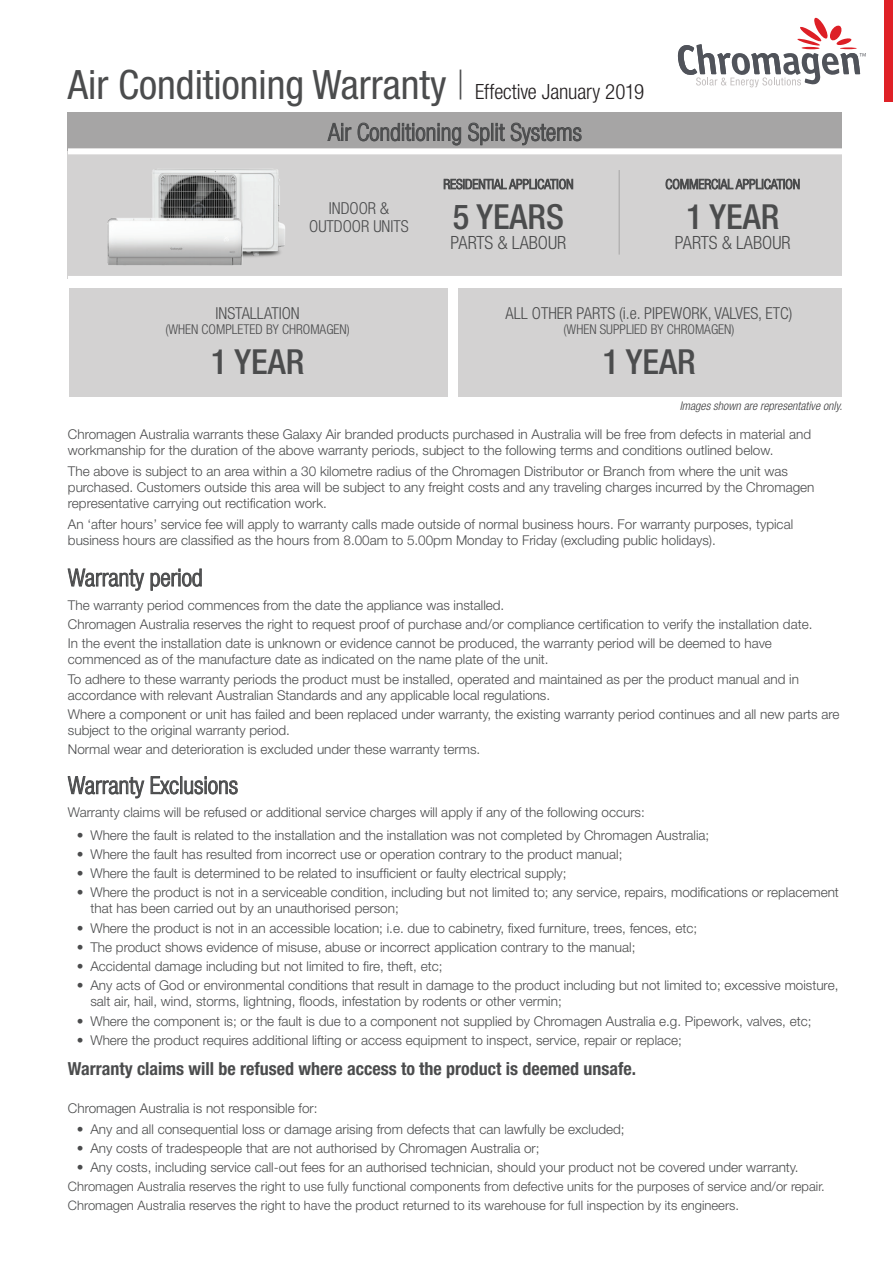
<style>
.page{position:relative;width:893px;height:1263px;background:#fff}
.page>*{position:absolute;margin:0;border:0;box-sizing:border-box;transform-origin:0 0}
.t1{font:condensed 40.5px "Helvetica Neue LT Pro";color:#4b4c4d}
.t2{font:500 condensed 34.5px "Helvetica Neue LT Pro";color:#4b4c4d}
.t3{font:300 condensed 24px "Helvetica Neue LT Pro";color:#4b4c4d}
.t4{font:300 condensed 18.3px "Helvetica Neue LT Pro";color:#4b4c4d}
.t5{font:700 condensed 18px "Helvetica Neue LT Pro";color:#4b4c4d}
.t6{font:300 condensed 16.5px/18px "Helvetica Neue LT Pro";color:#4b4c4d;text-align:center}
.t7{font:300 13.5px/16.2px "Helvetica Neue LT Pro";color:#4b4c4d}
.t8{font:300 condensed 13.5px "Helvetica Neue LT Pro";color:#4b4c4d}
.t9{font:300 13.05px/19.2px "Helvetica Neue LT Pro";color:#4b4c4d}
.t10{font:italic 300 condensed 12px "Helvetica Neue LT Pro";color:#3e3e3f}
.s1{font-weight:100}
.s2{font-weight:300;font-size:21px;color:#231f20}
</style>
<div class="page">
<div style="left:459px;top:288px;width:383px;height:109px;background:#d3d2d2"></div>
<div style="left:69px;top:288px;width:379px;height:109px;background:#d3d2d2"></div>
<div style="left:68px;top:112px;width:774px;height:39px;background:#a6a5a5"></div>
<div style="left:68px;top:151px;width:774px;height:128px;background:#d3d2d2"></div>
<div style="left:68px;top:148px;width:774px;height:6px;background:#fff"></div>
<div style="left:68px;top:276px;width:774px;height:6px;background:#fff"></div>
<svg style="left:327px;top:122px;width:134px;height:24px"></svg>
<svg style="left:468px;top:122px;width:114px;height:23px"></svg>
<svg style="left:67px;top:568px;width:135px;height:23px"></svg>
<svg style="left:67px;top:776px;width:171px;height:23px"></svg>
<hr style="left:619px;top:170px;width:1px;height:85px;background:#a6a5a5">
<svg style="left:443px;top:178px;width:130px;height:12px"></svg>
<div style="left:884px;top:0;width:9px;height:101px;background:#df2127"></div>
<svg style="left:678px;top:17px;width:188px;height:70px"></svg>
<svg style="left:665px;top:178px;width:135px;height:12px"></svg>
<img style="left:141px;top:154px;width:152px;height:103px">
<img style="left:107px;top:210px;width:144px;height:56px">
<h1 class="t1" style="left:68px;top:61px;width:578px">Air Conditioning Warranty <span class="s1">|</span> <span class="s2">Effective January 2019</span></h1>
<h3 class="t3" style="left:328px;top:118px;width:255px">Air Conditioning Split Systems</h3>
<p class="t6" style="left:309px;top:199px;width:101px">INDOOR &amp;<br>OUTDOOR UNITS</p>
<h2 class="t2" style="left:453px;top:197px;width:113px">5 YEARS</h2>
<h3 class="t4" style="left:451px;top:232px;width:117px">PARTS &amp; LABOUR</h3>
<h2 class="t2" style="left:686px;top:197px;width:95px">1 YEAR</h2>
<h3 class="t4" style="left:675px;top:232px;width:117px">PARTS &amp; LABOUR</h3>
<p class="t6" style="left:215px;top:304px;width:86px">INSTALLATION</p>
<p class="t8" style="left:165px;top:321px;width:186px">(WHEN COMPLETED BY CHROMAGEN)</p>
<h2 class="t2" style="left:211px;top:341px;width:95px">1 YEAR</h2>
<p class="t6" style="left:506px;top:304px;width:288px">ALL OTHER PARTS (i.e. PIPEWORK, VALVES, ETC)</p>
<p class="t8" style="left:564px;top:321px;width:172px">(WHEN SUPPLIED BY CHROMAGEN)</p>
<h2 class="t2" style="left:602px;top:341px;width:95px">1 YEAR</h2>
<p class="t10" style="left:680px;top:399px;width:164px">Images shown are representative only.</p>
<p class="t7" style="left:68px;top:426px;width:745px">Chromagen Australia warrants these Galaxy Air branded products purchased in Australia will be free from defects in material and workmanship for the duration of the above warranty periods, subject to the following terms and conditions outlined below.</p>
<p class="t7" style="left:68px;top:463px;width:748px">The above is subject to an area within a 30 kilometre radius of the Chromagen Distributor or Branch from where the unit was purchased. Customers outside this area will be subject to any freight costs and any traveling charges incurred by the Chromagen representative carrying out rectification work.</p>
<p class="t7" style="left:68px;top:516px;width:727px">An ‘after hours’ service fee will apply to warranty calls made outside of normal business hours. For warranty purposes, typical business hours are classified as the hours from 8.00am to 5.00pm Monday to Friday (excluding public holidays).</p>
<h3 class="t3" style="left:68px;top:564px;width:136px">Warranty period</h3>
<p class="t7" style="left:68px;top:595px;width:746px;line-height:19.2px">The warranty period commences from the date the appliance was installed.<br>Chromagen Australia reserves the right to request proof of purchase and/or compliance certification to verify the installation date.<br>In the event the installation date is unknown or evidence cannot be produced, the warranty period will be deemed to have</p>
<p class="t7" style="left:68px;top:650px;width:732px;line-height:19.2px">commenced as of the manufacture date as indicated on the name plate of the unit.<br>To adhere to these warranty periods the product must be installed, operated and maintained as per the product manual and in</p>
<p class="t7" style="left:68px;top:685px;width:773px;line-height:19.2px">accordance with relevant Australian Standards and any applicable local regulations.<br>Where a component or unit has failed and been replaced under warranty, the existing warranty period continues and all new parts are</p>
<p class="t7" style="left:68px;top:720px;width:414px;line-height:19.2px">subject to the original warranty period.<br>Normal wear and deterioration is excluded under these warranty terms.</p>
<h3 class="t3" style="left:68px;top:771px;width:172px">Warranty Exclusions</h3>
<p class="t7" style="left:68px;top:804px;width:578px">Warranty claims will be refused or additional service charges will apply if any of the following occurs:</p>
<p class="t7" style="left:77px;top:826px;width:634px">• Where the fault is related to the installation and the installation was not completed by Chromagen Australia;</p>
<p class="t7" style="left:77px;top:846px;width:547px">• Where the fault has resulted from incorrect use or operation contrary to the product manual;</p>
<p class="t7" style="left:77px;top:865px;width:491px">• Where the fault is determined to be related to insufficient or faulty electrical supply;</p>
<p class="t7" style="left:90px;top:884px;width:750px;text-indent:-14px">• Where the product is not in a serviceable condition, including but not limited to; any service, repairs, modifications or replacement that has been carried out by an unauthorised person;</p>
<p class="t7" style="left:77px;top:919px;width:622px">• Where the product is not in an accessible location; i.e. due to cabinetry, fixed furniture, trees, fences, etc;</p>
<p class="t7" style="left:77px;top:939px;width:560px">• The product shows evidence of misuse, abuse or incorrect application contrary to the manual;</p>
<p class="t7" style="left:77px;top:958px;width:367px">• Accidental damage including but not limited to fire, theft, etc;</p>
<p class="t7" style="left:90px;top:977px;width:749px;text-indent:-14px">• Any acts of God or environmental conditions that result in damage to the product including but not limited to; excessive moisture, salt air, hail, wind, storms, lightning, floods, infestation by rodents or other vermin;</p>
<p class="t7" style="left:77px;top:1012px;width:736px">• Where the component is; or the fault is due to a component not supplied by Chromagen Australia e.g. Pipework, valves, etc;</p>
<p class="t7" style="left:77px;top:1031px;width:606px">• Where the product requires additional lifting or access equipment to inspect, service, repair or replace;</p>
<h3 class="t5" style="left:68px;top:1058px;width:570px">Warranty claims will be refused where access to the product is deemed unsafe.</h3>
<p class="t7" style="left:68px;top:1100px;width:251px">Chromagen Australia is not responsible for:</p>
<p class="t7" style="left:77px;top:1121px;width:549px">• Any and all consequential loss or damage arising from defects that can lawfully be excluded;</p>
<p class="t7" style="left:77px;top:1140px;width:464px">• Any costs of tradespeople that are not authorised by Chromagen Australia or;</p>
<p class="t7" style="left:77px;top:1159px;width:723px">• Any costs, including service call-out fees for an authorised technician, should your product not be covered under warranty.</p>
<p class="t9" style="left:68px;top:1176px;width:758px">Chromagen Australia reserves the right to use fully functional components from defective units for the purposes of service and/or repair.<br>Chromagen Australia reserves the right to have the product returned to its warehouse for full inspection by its engineers.</p>
</div>
